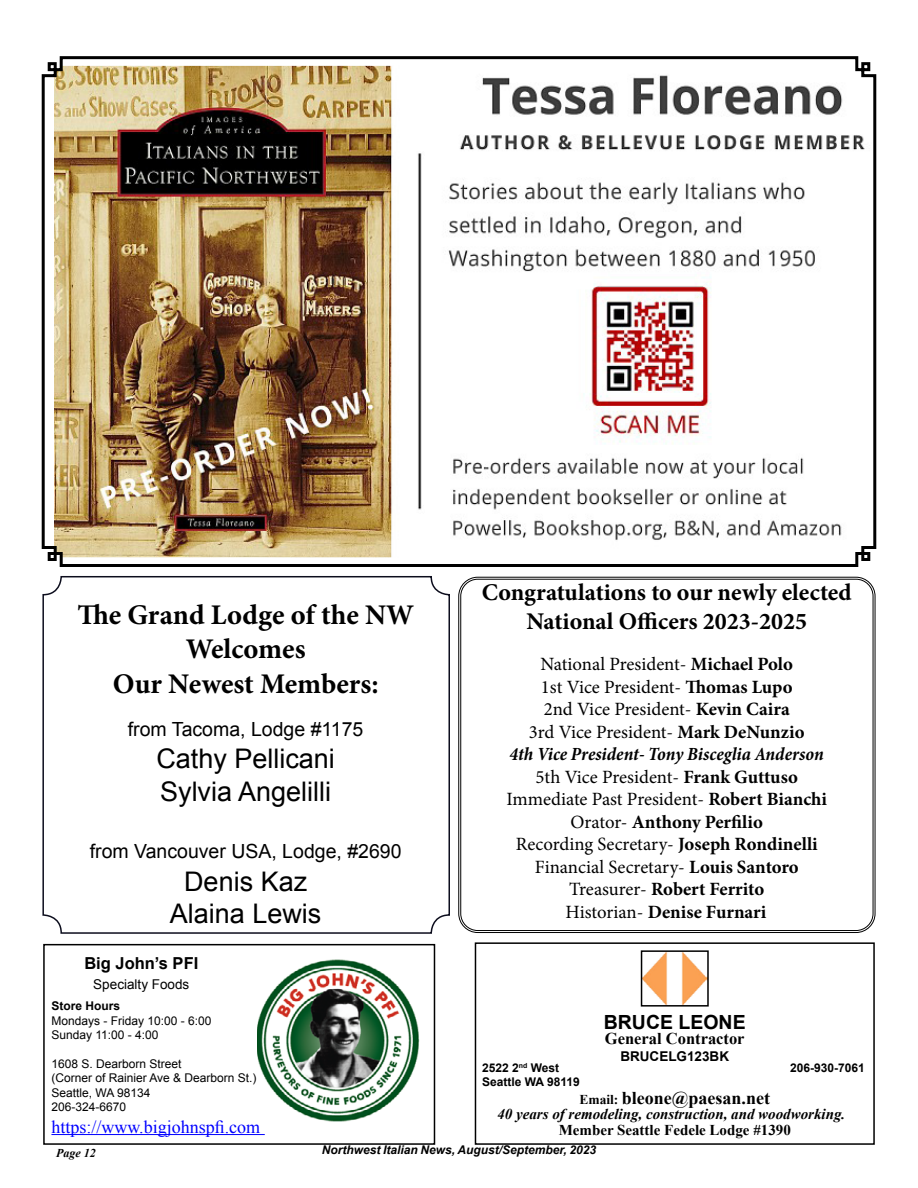
<style>
.page{position:relative;width:918px;height:1188px;background:#fff}
.page>*{position:absolute;margin:0;border:0;box-sizing:border-box;transform-origin:0 0}
.t1{font:700 28.5px/34.2px "Minion Pro";color:#000;text-align:center}
.t2{font:27px/32.4px "Arial";color:#000}
.t3{font:700 24px/28.8px "Minion Pro";color:#000;text-align:center}
.t4{font:19.5px "Arial";color:#000}
.t5{font:700 19.5px "Arial";color:#000}
.t6{font:18.75px/22.5px "Minion Pro";color:#000;text-align:center}
.t7{font:18px "Times New Roman";color:#00f}
.t8{font:700 18px "Times New Roman";color:#000}
.t9{font:700 16.5px "Times New Roman";color:#000}
.t10{font:700 16.5px "Arial";color:#000}
.t11{font:italic 700 15px "Times New Roman";color:#000}
.t12{font:700 15px "Times New Roman";color:#000}
.t13{font:13.5px "Arial";color:#000}
.t14{font:700 13.5px "Arial";color:#000}
.t15{font:12px/14.4px "Arial";color:#000}
.t16{font:700 12px "Arial";color:#000}
.t17{font:italic 700 12px "Arial";color:#000}
.t18{font:italic 700 12px "Times New Roman";color:#000}
.s1{font-weight:700}
.s2{font-weight:700;font-style:italic;font-stretch:condensed}
.s3{font-size:13.5px}
</style>
<div class="page">
<hr style="left:51px;top:1134px;width:214px;height:1px;background:#00f">
<div style="left:43px;top:944px;width:392px;height:201px;border:2px solid #000"></div>
<img style="left:258px;top:959px;width:162px;height:163px">
<div style="left:475px;top:942px;width:400px;height:203px;border:2px solid #000"></div>
<img style="left:644px;top:953px;width:62px;height:51px">
<div style="left:641px;top:950px;width:68px;height:57px;border:2px solid #000"></div>
<img style="left:41px;top:56px;width:836px;height:511px">
<div style="left:42px;top:576px;width:408px;height:358px;border:2px solid #0c0d1d;border-radius:18px"></div>
<h1 class="t1" style="left:77px;top:598px;width:338px">The Grand Lodge of the NW<br>Welcomes<br>Our Newest Members:</h1>
<p class="t4" style="left:128px;top:716px;width:237px">from Tacoma, Lodge #1175</p>
<h2 class="t2" style="left:156px;top:743px;width:180px">Cathy Pellicani<br>Sylvia Angelilli</h2>
<p class="t4" style="left:90px;top:839px;width:313px">from Vancouver USA, Lodge, #2690</p>
<h2 class="t2" style="left:170px;top:865px;width:153px;text-align:center">Denis Kaz<br>Alaina Lewis</h2>
<p class="t10" style="left:84px;top:953px;width:115px">Big John’s PFI</p>
<p class="t13" style="left:93px;top:975px;width:98px">Specialty Foods</p>
<p class="t16" style="left:51px;top:998px;width:70px">Store Hours</p>
<p class="t15" style="left:51px;top:1013px;width:162px">Mondays - Friday 10:00 - 6:00<br>Sunday 11:00 - 4:00</p>
<p class="t15" style="left:51px;top:1057px;width:207px">1608 S. Dearborn Street<br>(Corner of Rainier Ave &amp; Dearborn St.)<br>Seattle, WA 98134<br>206-324-6670</p>
<p class="t7" style="left:51px;top:1114px;width:210px">https://www.bigjohnspfi.com</p>
<p class="t3" style="left:482px;top:578px;width:372px">Congratulations to our newly elected<br>National Officers 2023-2025</p>
<p class="t6" style="left:506px;top:653px;width:322px">National President- <span class="s1">Michael Polo<br></span>1st Vice President- <span class="s1">Thomas Lupo<br></span>2nd Vice President- <span class="s1">Kevin Caira<br></span>3rd Vice President- <span class="s1">Mark DeNunzio<br></span><span class="s2">4th Vice President- Tony Bisceglia Anderson </span>5th Vice President- <span class="s1">Frank Guttuso </span>Immediate Past President- <span class="s1">Robert Bianchi </span>Orator- <span class="s1">Anthony Perfilio<br></span>Recording Secretary- <span class="s1">Joseph Rondinelli </span>Financial Secretary- <span class="s1">Louis Santoro </span>Treasurer- <span class="s1">Robert Ferrito<br></span>Historian- <span class="s1">Denise Furnari</span></p>
<p class="t5" style="left:604px;top:1009px;width:143px">BRUCE LEONE</p>
<p class="t9" style="left:605px;top:1028px;width:141px">General Contractor</p>
<p class="t14" style="left:620px;top:1047px;width:110px">BRUCELG123BK</p>
<p class="t16" style="left:482px;top:1060px;width:79px">2522 2<sup>nd</sup> West</p>
<p class="t16" style="left:790px;top:1060px;width:76px">206-930-7061</p>
<p class="t16" style="left:482px;top:1074px;width:99px">Seattle WA 98119</p>
<p class="t8" style="left:579px;top:1085px;width:192px"><span class="s3">Email:</span> bleone@paesan.net</p>
<p class="t11" style="left:497px;top:1103px;width:349px">40 years of remodeling, construction, and woodworking.</p>
<p class="t12" style="left:559px;top:1120px;width:234px">Member Seattle Fedele Lodge #1390</p>
<p class="t18" style="left:56px;top:1145px;width:41px">Page 12</p>
<p class="t17" style="left:322px;top:1142px;width:276px">Northwest Italian News, August/September, 2023</p>
</div>
